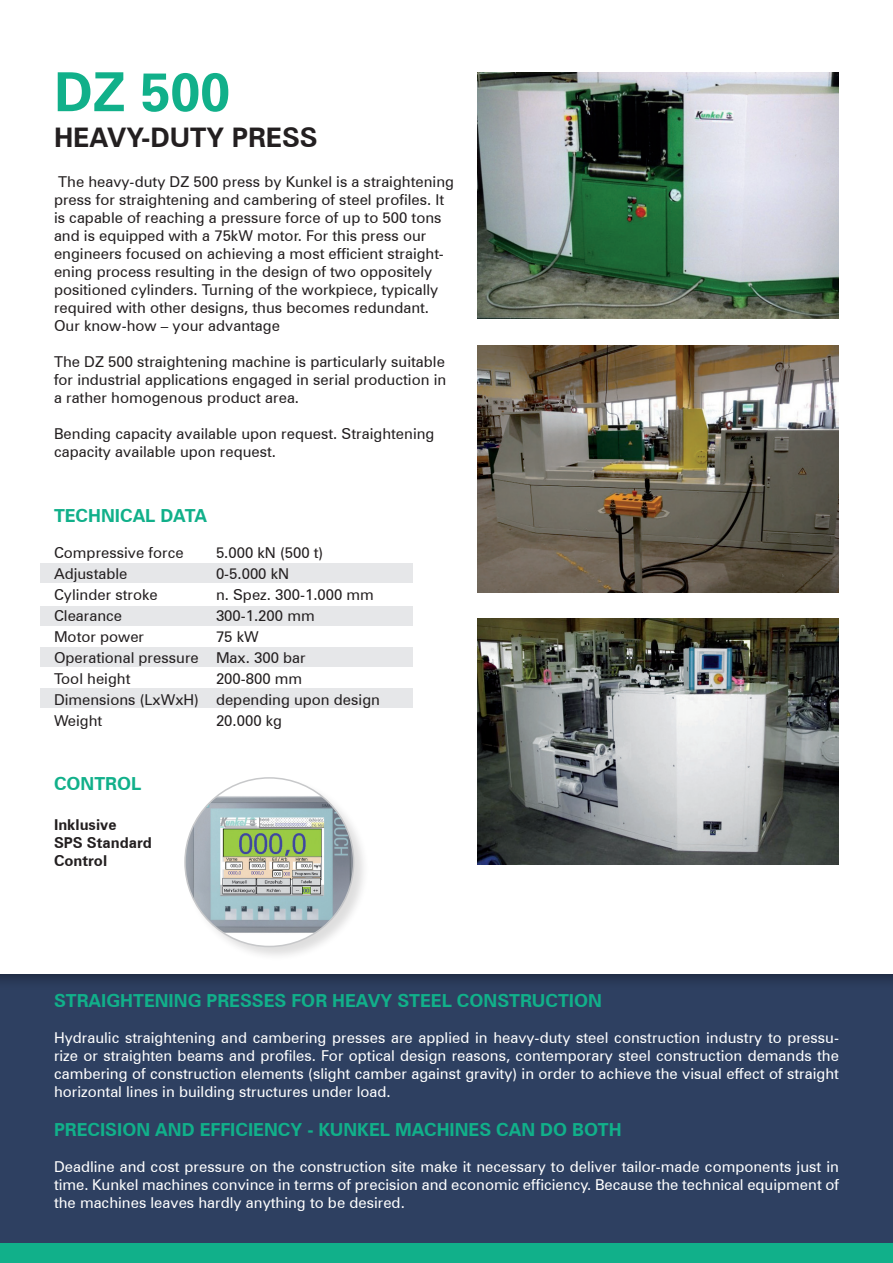
<style>
.page{position:relative;width:893px;height:1263px;background:#fff}
.page>*{position:absolute;margin:0;border:0;box-sizing:border-box;transform-origin:0 0}
.t1{font:700 54px "Zurich BT";color:#11b08a}
.t2{font:700 27px "Zurich BT";color:#231f20}
.t3{font:700 18px "Zurich BT";color:#11b08a}
.t4{font:15px/18px "Zurich BT";color:#231f20}
.t5{font:15px/18px "Zurich BT";color:#fff;text-align:justify}
.t6{font:700 15px "Zurich BT";color:#231f20}
</style>
<div class="page">
<div style="left:40px;top:564px;width:372px;height:19px;background:#e6e7e9"></div>
<div style="left:40px;top:606px;width:372px;height:19px;background:#e6e7e9"></div>
<div style="left:40px;top:647px;width:372px;height:19px;background:#e6e7e9"></div>
<div style="left:40px;top:689px;width:372px;height:19px;background:#e6e7e9"></div>
<div style="left:0;top:971px;width:893px;height:292px;background:#2e4061"></div>
<div style="left:0;top:1243px;width:893px;height:20px;background:#11b08a"></div>
<div style="left:185px;top:777px;width:184px;height:185px;background:#231f20;opacity:.15"></div>
<div style="left:185px;top:778px;width:169px;height:168px;background:#fff;border-radius:50%"></div>
<img style="left:185px;top:794px;width:169px;height:141px">
<img style="left:477px;top:345px;width:362px;height:247px">
<img style="left:477px;top:618px;width:362px;height:247px">
<img style="left:477px;top:72px;width:362px;height:247px">
<p class="t1" style="left:54px;top:59px;width:178px">DZ 500</p>
<p class="t2" style="left:54px;top:121px;width:265px">HEAVY-DUTY PRESS</p>
<p class="t4" style="left:54px;top:172px;width:402px">The heavy-duty DZ 500 press by Kunkel is a straightening press for straightening and cambering of steel profiles. It is capable of reaching a pressure force of up to 500 tons and is equipped with a 75kW motor. For this press our engineers focused on achieving a most efficient straight&shy;ening process resulting in the design of two oppositely positioned cylinders. Turning of the workpiece, typically required with other designs, thus becomes redundant.<br>Our know-how – your advantage</p>
<p class="t4" style="left:54px;top:352px;width:394px;text-align:justify">The DZ 500 straightening machine is particularly suitable for industrial applications engaged in serial production in a rather homogenous product area.</p>
<p class="t4" style="left:54px;top:424px;width:382px">Bending capacity available upon request. Straightening capacity available upon request.</p>
<p class="t3" style="left:54px;top:504px;width:155px">TECHNICAL DATA</p>
<p class="t4" style="left:54px;top:543px;width:131px">Compressive force</p>
<p class="t4" style="left:216px;top:543px;width:109px">5.000 kN (500 t)</p>
<p class="t4" style="left:54px;top:564px;width:75px">Adjustable</p>
<p class="t4" style="left:216px;top:564px;width:75px">0-5.000 kN</p>
<p class="t4" style="left:54px;top:585px;width:105px">Cylinder stroke</p>
<p class="t4" style="left:216px;top:585px;width:159px">n. Spez. 300-1.000 mm</p>
<p class="t4" style="left:54px;top:606px;width:70px">Clearance</p>
<p class="t4" style="left:216px;top:606px;width:100px">300-1.200 mm</p>
<p class="t4" style="left:54px;top:627px;width:92px">Motor power</p>
<p class="t4" style="left:216px;top:627px;width:44px">75 kW</p>
<p class="t4" style="left:54px;top:648px;width:253px">Operational pressure Max. 300 bar</p>
<p class="t4" style="left:54px;top:669px;width:78px">Tool height</p>
<p class="t4" style="left:216px;top:669px;width:88px">200-800 mm</p>
<p class="t4" style="left:54px;top:690px;width:328px">Dimensions (LxWxH) depending upon design</p>
<p class="t4" style="left:54px;top:711px;width:50px">Weight</p>
<p class="t4" style="left:216px;top:711px;width:68px">20.000 kg</p>
<p class="t3" style="left:54px;top:773px;width:89px">CONTROL</p>
<p class="t6" style="left:54px;top:816px;width:64px">Inklusive</p>
<p class="t6" style="left:54px;top:834px;width:100px">SPS Standard</p>
<p class="t6" style="left:54px;top:852px;width:55px">Control</p>
<p class="t3" style="left:54px;top:989px;width:549px">STRAIGHTENING PRESSES FOR HEAVY STEEL CONSTRUCTION</p>
<p class="t5" style="left:54px;top:1028px;width:786px">Hydraulic straightening and cambering presses are applied in heavy-duty steel construction industry to pressu&shy;rize or straighten beams and profiles. For optical design reasons, contemporary steel construction demands the cambering of construction elements (slight camber against gravity) in order to achieve the visual effect of straight horizontal lines in building structures under load.</p>
<p class="t3" style="left:54px;top:1119px;width:569px">PRECISION AND EFFICIENCY - KUNKEL MACHINES CAN DO BOTH</p>
<p class="t5" style="left:54px;top:1158px;width:786px">Deadline and cost pressure on the construction site make it necessary to deliver tailor-made components just in time. Kunkel machines convince in terms of precision and economic efficiency. Because the technical equipment of the machines leaves hardly anything to be desired.</p>
</div>
